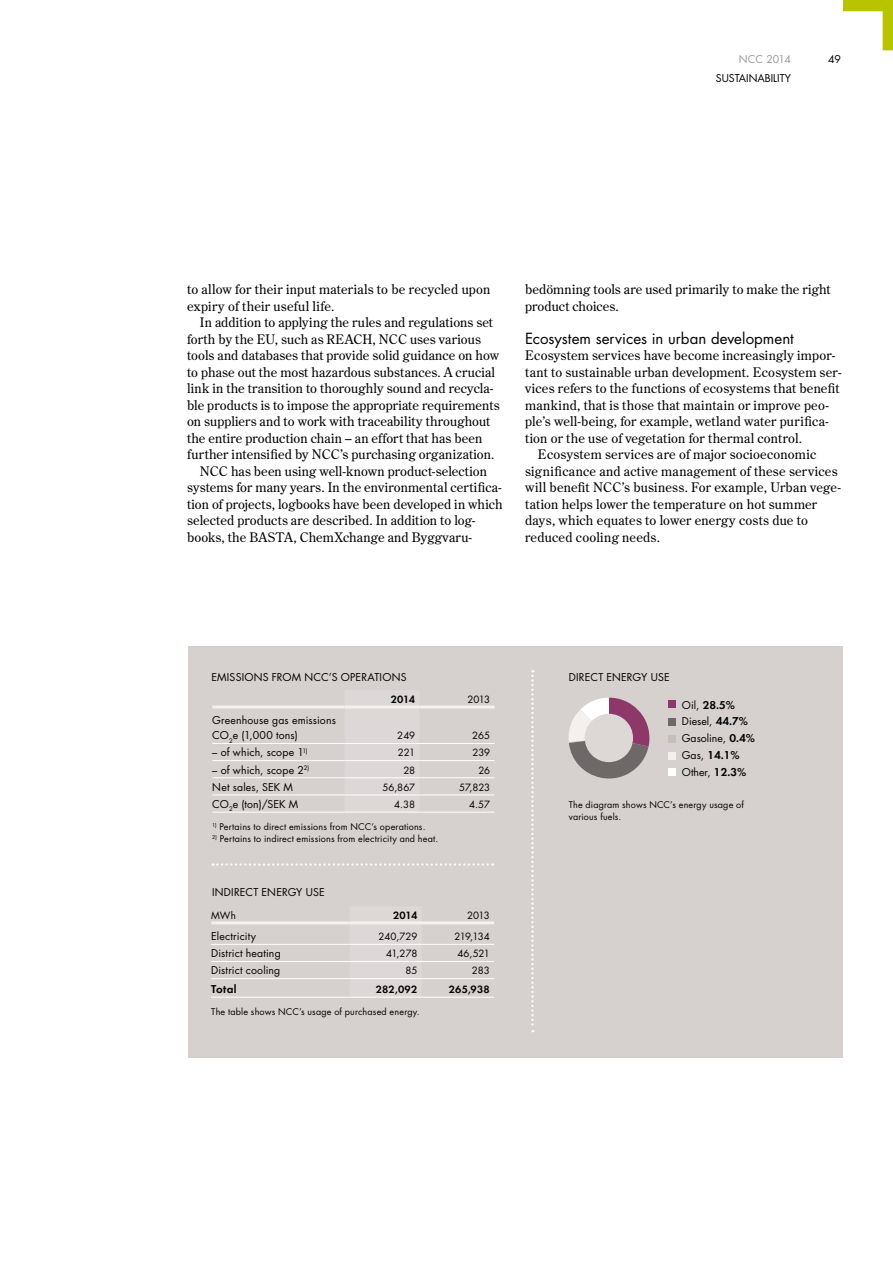
<style>
.page{position:relative;width:893px;height:1263px;background:#fff}
.page>*{position:absolute;margin:0;border:0;box-sizing:border-box;transform-origin:0 0}
.t1{font:15px "NCC Futura";letter-spacing:.005em;color:#000}
.t2{font:13.2px/16.5px "NCC Century";letter-spacing:.01em;color:#000}
.t3{font:10.5px/15px "NCC Futura";letter-spacing:.015em;color:#000}
.t4{font:10.5px "NCC Futura Demi";letter-spacing:.01em;color:#000}
.t5{font:10.5px "NCC Futura";letter-spacing:-.005em;color:#9e9898}
.t6{font:9.75px "NCC Futura";letter-spacing:-.01em;color:#000}
.t7{font:9.75px "NCC Futura Demi";letter-spacing:.015em;color:#000}
.t8{font:9px/12px "NCC Futura";letter-spacing:.02em;color:#000}
.s1{font-family:"NCC Futura"}
.s2{font-family:"NCC Futura Demi"}
</style>
<div class="page">
<svg style="left:843px;top:0;width:50px;height:50px"></svg>
<div style="left:188px;top:647px;width:655px;height:411px;background:#d6d0cf"></div>
<svg style="left:349px;top:924px;width:73px;height:73px"></svg>
<hr style="left:211px;top:961px;width:138px;height:1px;background:#fff">
<hr style="left:349px;top:961px;width:73px;height:1px;background:#fff">
<hr style="left:422px;top:961px;width:72px;height:1px;background:#fff">
<hr style="left:211px;top:997px;width:138px;height:1px;background:#fff">
<hr style="left:349px;top:997px;width:73px;height:1px;background:#fff">
<hr style="left:422px;top:997px;width:72px;height:1px;background:#fff">
<hr style="left:211px;top:978px;width:138px;height:1px;background:#fff">
<hr style="left:349px;top:978px;width:73px;height:1px;background:#fff">
<hr style="left:422px;top:978px;width:72px;height:1px;background:#fff">
<hr style="left:211px;top:921px;width:138px;height:3px;background:#f4f0ee">
<hr style="left:349px;top:921px;width:73px;height:3px;background:#f4f0ee">
<hr style="left:422px;top:921px;width:72px;height:3px;background:#f4f0ee">
<hr style="left:211px;top:944px;width:138px;height:1px;background:#fff">
<hr style="left:349px;top:944px;width:73px;height:1px;background:#fff">
<hr style="left:422px;top:944px;width:72px;height:1px;background:#fff">
<svg style="left:344px;top:708px;width:75px;height:104px"></svg>
<hr style="left:212px;top:705px;width:132px;height:3px;background:#f4f0ee">
<hr style="left:344px;top:705px;width:75px;height:3px;background:#f4f0ee">
<hr style="left:419px;top:705px;width:76px;height:3px;background:#f4f0ee">
<hr style="left:212px;top:743px;width:132px;height:1px;background:#fff">
<hr style="left:344px;top:743px;width:75px;height:1px;background:#fff">
<hr style="left:419px;top:743px;width:76px;height:1px;background:#fff">
<hr style="left:212px;top:760px;width:132px;height:1px;background:#fff">
<hr style="left:344px;top:760px;width:75px;height:1px;background:#fff">
<hr style="left:419px;top:760px;width:76px;height:1px;background:#fff">
<hr style="left:212px;top:777px;width:132px;height:1px;background:#fff">
<hr style="left:344px;top:777px;width:75px;height:1px;background:#fff">
<hr style="left:419px;top:777px;width:76px;height:1px;background:#fff">
<hr style="left:212px;top:795px;width:132px;height:1px;background:#fff">
<hr style="left:344px;top:795px;width:75px;height:1px;background:#fff">
<hr style="left:419px;top:795px;width:76px;height:1px;background:#fff">
<hr style="left:212px;top:812px;width:132px;height:1px;background:#fff">
<hr style="left:344px;top:812px;width:75px;height:1px;background:#fff">
<hr style="left:419px;top:812px;width:76px;height:1px;background:#fff">
<svg style="left:531px;top:670px;width:3px;height:362px"></svg>
<svg style="left:568px;top:698px;width:81px;height:81px"></svg>
<div style="left:668px;top:701px;width:8px;height:7px;background:#8e386a"></div>
<div style="left:668px;top:718px;width:8px;height:7px;background:#6e6868"></div>
<div style="left:668px;top:735px;width:8px;height:7px;background:#c5bebb"></div>
<div style="left:668px;top:752px;width:8px;height:7px;background:#f4f0ee"></div>
<div style="left:668px;top:768px;width:8px;height:8px;background:#fff"></div>
<div style="left:585px;top:714px;width:48px;height:48px;background:#ddd8d6;border-radius:50%"></div>
<svg style="left:213px;top:863px;width:280px;height:3px"></svg>
<p class="t5" style="left:739px;top:52px;width:53px">NCC 2014</p>
<p class="t3" style="left:828px;top:51px;width:14px">49</p>
<p class="t3" style="left:716px;top:70px;width:77px">SUSTAINABILITY</p>
<p class="t2" style="left:187px;top:281px;width:305px">to allow for their input materials to be recycled upon expiry of their useful life.</p>
<p class="t2" style="left:200px;top:314px;width:295px">In addition to applying the rules and regulations set</p>
<p class="t2" style="left:187px;top:331px;width:295px">forth by the EU, such as REACH, NCC uses various</p>
<p class="t2" style="left:187px;top:347px;width:313px">tools and databases that provide solid guidance on how</p>
<p class="t2" style="left:187px;top:364px;width:309px">to phase out the most hazardous substances. A crucial</p>
<p class="t2" style="left:187px;top:380px;width:308px">link in the transition to thoroughly sound and recycla-</p>
<p class="t2" style="left:187px;top:397px;width:314px">ble products is to impose the appropriate requirements</p>
<p class="t2" style="left:187px;top:413px;width:305px">on suppliers and to work with traceability throughout</p>
<p class="t2" style="left:187px;top:430px;width:297px">the entire production chain – an effort that has been</p>
<p class="t2" style="left:187px;top:446px;width:309px">further intensified by NCC’s purchasing organization.</p>
<p class="t2" style="left:200px;top:463px;width:289px">NCC has been using well-known product-selection</p>
<p class="t2" style="left:187px;top:479px;width:316px">systems for many years. In the environmental certifica-</p>
<p class="t2" style="left:187px;top:496px;width:317px">tion of projects, logbooks have been developed in which</p>
<p class="t2" style="left:187px;top:512px;width:290px">selected products are described. In addition to log-</p>
<p class="t2" style="left:187px;top:529px;width:286px">books, the BASTA, ChemXchange and Byggvaru-</p>
<p class="t2" style="left:525px;top:281px;width:307px">bedömning tools are used primarily to make the right product choices.</p>
<p class="t1" style="left:525px;top:328px;width:270px">Ecosystem services in urban development</p>
<p class="t2" style="left:525px;top:347px;width:312px">Ecosystem services have become increasingly impor-</p>
<p class="t2" style="left:525px;top:364px;width:318px">tant to sustainable urban development. Ecosystem ser-</p>
<p class="t2" style="left:525px;top:380px;width:316px">vices refers to the functions of ecosystems that benefit</p>
<p class="t2" style="left:525px;top:397px;width:305px">mankind, that is those that maintain or improve peo-</p>
<p class="t2" style="left:525px;top:413px;width:305px">ple’s well-being, for example, wetland water purifica-</p>
<p class="t2" style="left:525px;top:430px;width:278px">tion or the use of vegetation for thermal control.</p>
<p class="t2" style="left:538px;top:446px;width:280px">Ecosystem services are of major socioeconomic</p>
<p class="t2" style="left:525px;top:463px;width:314px">significance and active management of these services</p>
<p class="t2" style="left:525px;top:479px;width:317px">will benefit NCC’s business. For example, Urban vege-</p>
<p class="t2" style="left:525px;top:496px;width:294px">tation helps lower the temperature on hot summer</p>
<p class="t2" style="left:525px;top:512px;width:284px">days, which equates to lower energy costs due to</p>
<p class="t2" style="left:525px;top:529px;width:136px">reduced cooling needs.</p>
<p class="t3" style="left:211px;top:669px;width:197px">EMISSIONS FROM NCC’S OPERATIONS</p>
<p class="t7" style="left:391px;top:692px;width:26px">2014</p>
<p class="t6" style="left:467px;top:692px;width:24px">2013</p>
<p class="t3" style="left:212px;top:713px;width:125px">Greenhouse gas emissions<br>CO<sub>2</sub>e (1,000 tons)</p>
<p class="t6" style="left:397px;top:729px;width:19px">249</p>
<p class="t6" style="left:472px;top:729px;width:19px">265</p>
<p class="t3" style="left:212px;top:745px;width:97px">– of which, scope 1<sup>1)</sup></p>
<p class="t6" style="left:398px;top:746px;width:19px">221</p>
<p class="t6" style="left:472px;top:746px;width:19px">239</p>
<p class="t3" style="left:212px;top:762px;width:99px">– of which, scope 2<sup>2)</sup></p>
<p class="t6" style="left:403px;top:763px;width:13px">28</p>
<p class="t6" style="left:478px;top:763px;width:13px">26</p>
<p class="t3" style="left:212px;top:779px;width:82px">Net sales, SEK M</p>
<p class="t6" style="left:382px;top:780px;width:34px">56,867</p>
<p class="t6" style="left:459px;top:780px;width:33px">57,823</p>
<p class="t3" style="left:212px;top:796px;width:87px">CO<sub>2</sub>e (ton)/SEK M</p>
<p class="t6" style="left:394px;top:798px;width:23px">4.38</p>
<p class="t6" style="left:469px;top:798px;width:23px">4.57</p>
<p class="t8" style="left:212px;top:821px;width:215px"><sup>1)</sup> Pertains to direct emissions from NCC’s operations.</p>
<p class="t8" style="left:212px;top:833px;width:227px"><sup>2)</sup> Pertains to indirect emissions from electricity and heat.</p>
<p class="t3" style="left:212px;top:884px;width:114px">INDIRECT ENERGY USE</p>
<p class="t6" style="left:211px;top:908px;width:26px">MWh</p>
<p class="t7" style="left:393px;top:908px;width:26px">2014</p>
<p class="t6" style="left:467px;top:908px;width:24px">2013</p>
<p class="t3" style="left:211px;top:928px;width:46px">Electricity</p>
<p class="t6" style="left:378px;top:930px;width:41px">240,729</p>
<p class="t6" style="left:454px;top:930px;width:37px">219,134</p>
<p class="t3" style="left:211px;top:946px;width:71px">District heating</p>
<p class="t6" style="left:386px;top:947px;width:33px">41,278</p>
<p class="t6" style="left:457px;top:947px;width:34px">46,521</p>
<p class="t3" style="left:211px;top:963px;width:71px">District cooling</p>
<p class="t6" style="left:405px;top:964px;width:14px">85</p>
<p class="t6" style="left:472px;top:964px;width:19px">283</p>
<p class="t4" style="left:211px;top:982px;width:27px">Total</p>
<p class="t7" style="left:376px;top:982px;width:43px">282,092</p>
<p class="t7" style="left:449px;top:982px;width:42px">265,938</p>
<p class="t8" style="left:211px;top:1006px;width:210px">The table shows NCC’s usage of purchased energy.</p>
<p class="t3" style="left:569px;top:669px;width:102px">DIRECT ENERGY USE</p>
<p class="t4" style="left:682px;top:697px;width:55px"><span class="s1">Oil,</span> 28.5%</p>
<p class="t3" style="left:682px;top:713px;width:75px;line-height:16.8px">Diesel, <span class="s2">44.7%<br></span>Gasoline, <span class="s2">0.4%</span></p>
<p class="t4" style="left:682px;top:748px;width:59px"><span class="s1">Gas,</span> 14.1%</p>
<p class="t3" style="left:682px;top:764px;width:66px">Other, <span class="s2">12.3%</span></p>
<p class="t8" style="left:569px;top:799px;width:177px">The diagram shows NCC’s energy usage of various fuels.</p>
</div>
